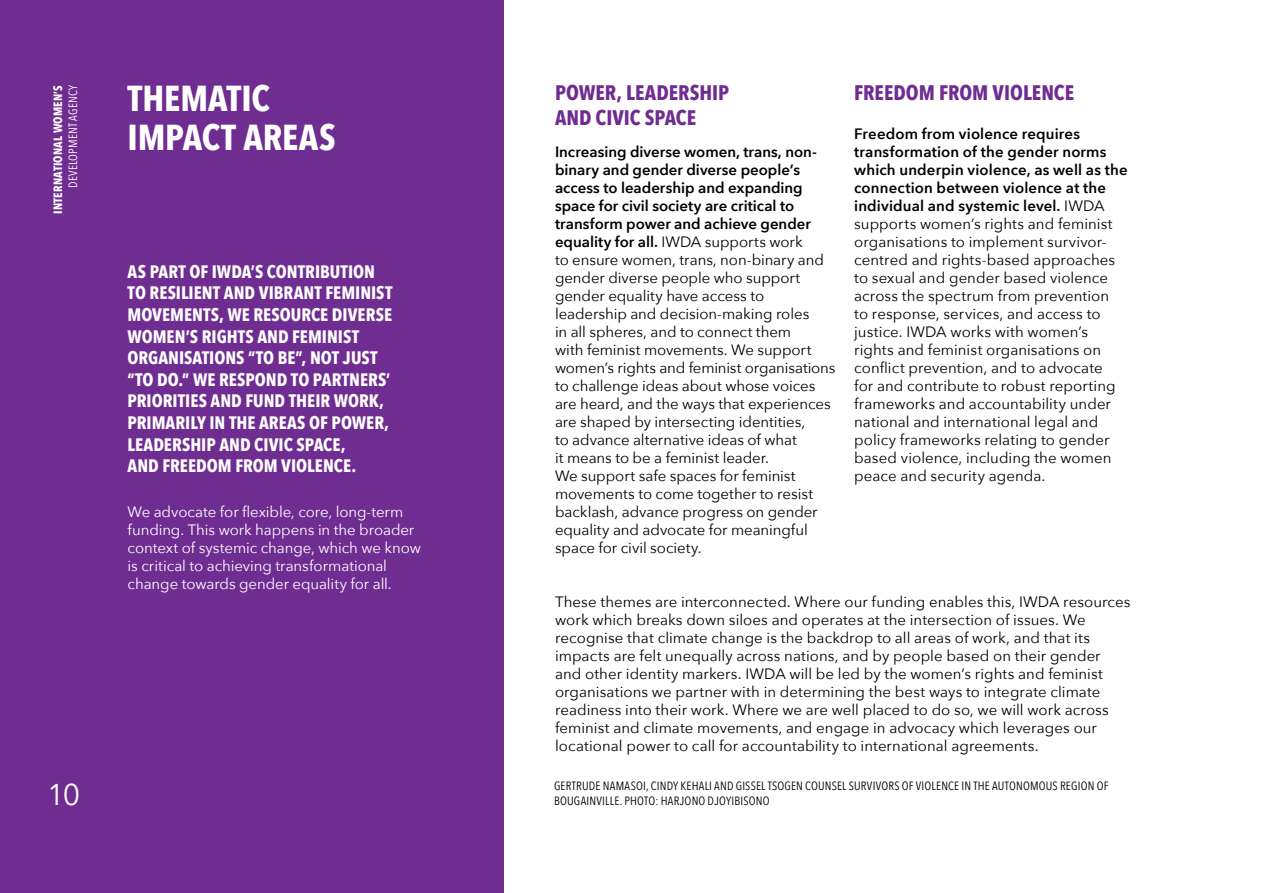
<style>
.page{position:relative;width:1263px;height:893px;background:#fff}
.page>*{position:absolute;margin:0;border:0;box-sizing:border-box;transform-origin:0 0}
.t1{font:700 36px/39px "Avenir Next Condensed";color:#fff}
.t2{font:30px "Avenir Next";color:#fff}
.t3{font:700 21px/25.2px "Avenir Next Condensed";color:#6f2c91}
.t4{font:700 18px/21.6px "Avenir Next Condensed";color:#fff}
.t5{font:15px/18px "Avenir Next";color:#000}
.t6{font:15px/18px "Avenir Next";letter-spacing:-.005em;color:#fff}
.t7{font:12px "Avenir Next Condensed";letter-spacing:.015em;color:#000}
.t8{font:700 12px "Avenir Next Condensed";letter-spacing:.015em;color:#fff}
.t9{font:12px "Avenir Next Condensed";letter-spacing:.015em;color:#fff}
.s1{font-weight:600}
</style>
<div class="page">
<div style="left:0;top:0;width:503px;height:893px;background:#6f2c91"></div>
<p class="t8" style="left:51px;top:214px;width:130px;rotate:-90deg">INTERNATIONAL WOMEN’S</p>
<p class="t9" style="left:63px;top:188px;width:105px;rotate:-90deg">DEVELOPMENT AGENCY</p>
<h1 class="t1" style="left:128px;top:78px;width:210px">THEMATIC<br>IMPACT AREAS</h1>
<p class="t4" style="left:128px;top:261px;width:266px">AS PART OF IWDA’S CONTRIBUTION<br>TO RESILIENT AND VIBRANT FEMINIST<br>MOVEMENTS, WE RESOURCE DIVERSE<br>WOMEN’S RIGHTS AND FEMINIST<br>ORGANISATIONS “TO BE”, NOT JUST “TO DO.” WE RESPOND TO PARTNERS’<br>PRIORITIES AND FUND THEIR WORK,<br>PRIMARILY IN THE AREAS OF POWER,<br>LEADERSHIP AND CIVIC SPACE,<br>AND FREEDOM FROM VIOLENCE.</p>
<p class="t6" style="left:128px;top:502px;width:295px">We advocate for flexible, core, long-term funding. This work happens in the broader context of systemic change, which we know is critical to achieving transformational change towards gender equality for all.</p>
<h2 class="t2" style="left:47px;top:769px;width:35px">10</h2>
<h3 class="t3" style="left:555px;top:80px;width:176px">POWER, LEADERSHIP<br>AND CIVIC SPACE</h3>
<p class="t5" style="left:555px;top:142px;width:282px"><span class="s1">Increasing diverse women, trans, non&shy;binary and gender diverse people’s access to leadership and expanding space for civil society are critical to transform power and achieve gender equality for all.</span> IWDA supports work<br>to ensure women, trans, non-binary and gender diverse people who support gender equality have access to leadership and decision-making roles<br>in all spheres, and to connect them<br>with feminist movements. We support women’s rights and feminist organisations to challenge ideas about whose voices are heard, and the ways that experiences are shaped by intersecting identities,<br>to advance alternative ideas of what<br>it means to be a feminist leader.<br>We support safe spaces for feminist movements to come together to resist backlash, advance progress on gender equality and advocate for meaningful space for civil society.</p>
<h3 class="t3" style="left:854px;top:80px;width:221px">FREEDOM FROM VIOLENCE</h3>
<p class="t5" style="left:854px;top:124px;width:275px"><span class="s1">Freedom from violence requires transformation of the gender norms which underpin violence, as well as the connection between violence at the individual and systemic level.</span> IWDA supports women’s rights and feminist organisations to implement survivor&shy;centred and rights-based approaches to sexual and gender based violence across the spectrum from prevention<br>to response, services, and access to justice. IWDA works with women’s rights and feminist organisations on conflict prevention, and to advocate<br>for and contribute to robust reporting frameworks and accountability under national and international legal and policy frameworks relating to gender based violence, including the women peace and security agenda.</p>
<p class="t5" style="left:555px;top:592px;width:577px">These themes are interconnected. Where our funding enables this, IWDA resources work which breaks down siloes and operates at the intersection of issues. We recognise that climate change is the backdrop to all areas of work, and that its impacts are felt unequally across nations, and by people based on their gender and other identity markers. IWDA will be led by the women’s rights and feminist organisations we partner with in determining the best ways to integrate climate readiness into their work. Where we are well placed to do so, we will work across feminist and climate movements, and engage in advocacy which leverages our locational power to call for accountability to international agreements.</p>
<p class="t7" style="left:554px;top:776px;width:556px">GERTRUDE NAMASOI, CINDY KEHALI AND GISSEL TSOGEN COUNSEL SURVIVORS OF VIOLENCE IN THE AUTONOMOUS REGION OF</p>
<p class="t7" style="left:554px;top:791px;width:217px">BOUGAINVILLE. PHOTO: HARJONO DJOYIBISONO</p>
</div>
